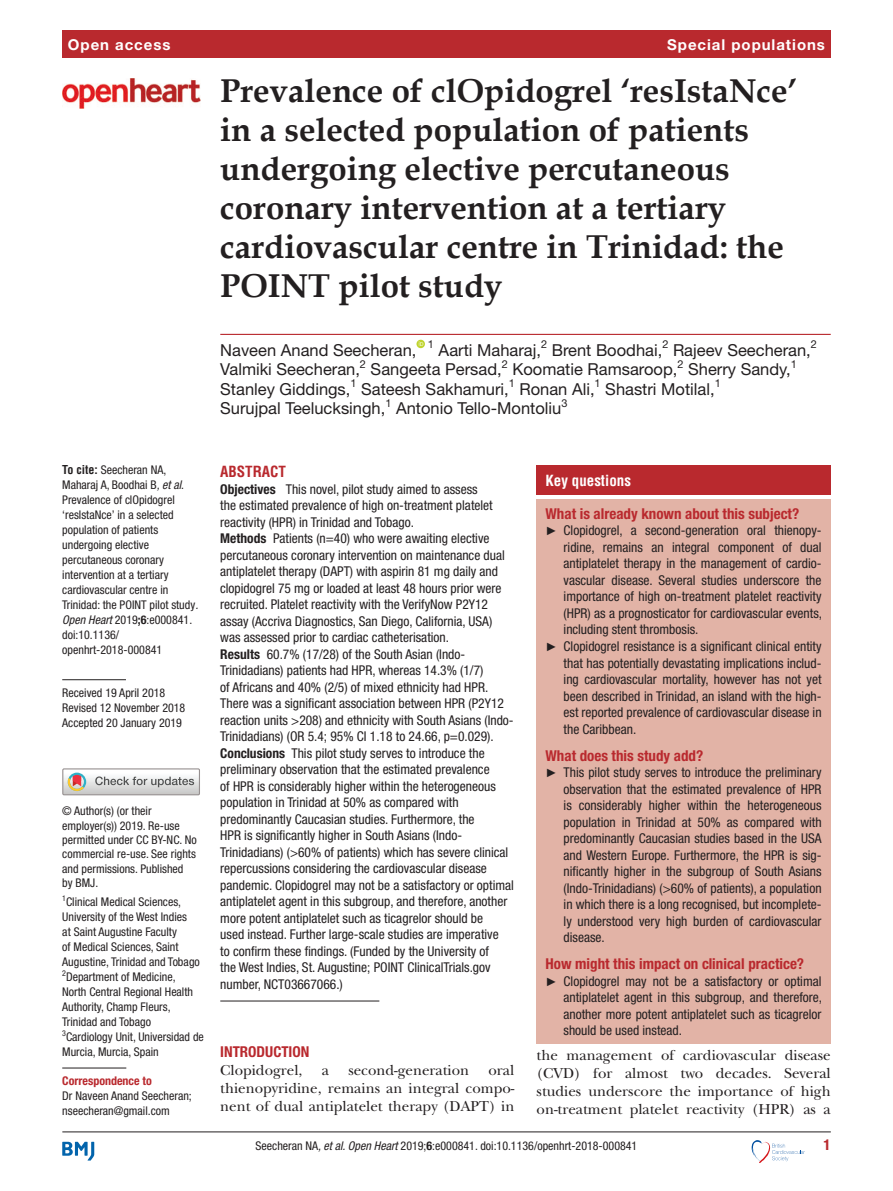
<style>
.page{position:relative;width:893px;height:1191px;background:#fff}
.page>*{position:absolute;margin:0;border:0;box-sizing:border-box;transform-origin:0 0}
.t1{font:700 33px/39px "Book Antiqua";color:#231f20}
.t2{font:16.5px "Helvetica Neue LT Std";color:#231f20}
.t3{font:15px/18px "New Baskerville";color:#231f20;text-align:justify}
.t4{font:700 condensed 15px "Helvetica Neue LT Std";color:#b9292e}
.t5{font:700 15px "Helvetica Neue LT Std";letter-spacing:.065em;color:#fff}
.t6{font:700 condensed 15px "Helvetica";color:#fff}
.t7{font:700 condensed 15px "Helvetica";color:#b9292e}
.t8{font:condensed 13.5px/16.5px "Helvetica Neue LT Std";color:#231f20;text-align:justify}
.t9{font:condensed 12px/15px "Helvetica Neue LT Std";color:#231f20}
.t10{font:700 condensed 12px "Helvetica Neue LT Std";color:#b9292e}
.t11{font:10.95px "Helvetica Neue LT Std";color:#231f20}
.s1{font-family:"Helvetica LT Std";font-weight:700}
.s2{font-style:italic}
.s3{font-weight:700}
.s4{font-family:"Arial";font-stretch:normal;font-size:12px}
</style>
<div class="page">
<div style="left:62px;top:31px;width:769px;height:27px;background:#b9292e"></div>
<hr style="left:62px;top:1131px;width:769px;height:1px;background:#231f20">
<svg style="left:752px;top:1140px;width:53px;height:23px"></svg>
<svg style="left:62px;top:1141px;width:32px;height:19px"></svg>
<hr style="left:62px;top:679px;width:64px;height:1px;background:#231f20">
<hr style="left:62px;top:1067px;width:64px;height:1px;background:#231f20">
<hr style="left:220px;top:334px;width:611px;height:1px;background:#b9292e">
<svg style="left:416px;top:340px;width:9px;height:8px"></svg>
<div style="left:62px;top:768px;width:138px;height:27px;border:1px solid #969090"></div>
<svg style="left:63px;top:769px;width:136px;height:25px"></svg>
<img style="left:62px;top:78px;width:138px;height:30px">
<div style="left:537px;top:465px;width:294px;height:30px;background:#b9292e"></div>
<div style="left:537px;top:499px;width:294px;height:545px;background:#e2b3a6"></div>
<hr style="left:220px;top:1000px;width:159px;height:1px;background:#231f20">
<p class="t5" style="left:68px;top:35px;width:104px">Open access</p>
<p class="t5" style="left:667px;top:35px;width:159px">Special populations</p>
<h1 class="t1" style="left:220px;top:71px;width:578px">Prevalence of clOpidogrel ‘resIstaNce’ in a selected population of patients undergoing elective percutaneous coronary intervention at a tertiary cardiovascular centre in Trinidad: the POINT pilot study</h1>
<p class="t2" style="left:220px;top:340px;width:198px">Naveen Anand Seecheran,</p>
<p class="t11" style="left:428px;top:338px;width:8px">1</p>
<p class="t2" style="left:439px;top:340px;width:104px">Aarti Maharaj,</p>
<p class="t11" style="left:541px;top:338px;width:8px">2</p>
<p class="t2" style="left:552px;top:340px;width:112px">Brent Boodhai,</p>
<p class="t11" style="left:662px;top:338px;width:8px">2</p>
<p class="t2" style="left:673px;top:340px;width:139px">Rajeev Seecheran,</p>
<p class="t11" style="left:811px;top:338px;width:8px">2</p>
<p class="t2" style="left:220px;top:359px;width:141px">Valmiki Seecheran,</p>
<p class="t11" style="left:360px;top:357px;width:8px">2</p>
<p class="t2" style="left:371px;top:359px;width:133px">Sangeeta Persad,</p>
<p class="t11" style="left:502px;top:357px;width:8px">2</p>
<p class="t2" style="left:512px;top:359px;width:167px">Koomatie Ramsaroop,</p>
<p class="t11" style="left:677px;top:357px;width:8px">2</p>
<p class="t2" style="left:688px;top:359px;width:104px">Sherry Sandy,</p>
<p class="t11" style="left:791px;top:357px;width:8px">1</p>
<p class="t2" style="left:220px;top:379px;width:132px">Stanley Giddings,</p>
<p class="t11" style="left:350px;top:377px;width:8px">1</p>
<p class="t2" style="left:361px;top:379px;width:149px">Sateesh Sakhamuri,</p>
<p class="t11" style="left:509px;top:377px;width:8px">1</p>
<p class="t2" style="left:519px;top:379px;width:77px">Ronan Ali,</p>
<p class="t11" style="left:595px;top:377px;width:8px">1</p>
<p class="t2" style="left:605px;top:379px;width:111px">Shastri Motilal,</p>
<p class="t11" style="left:715px;top:377px;width:8px">1</p>
<p class="t2" style="left:220px;top:398px;width:167px">Surujpal Teelucksingh,</p>
<p class="t11" style="left:385px;top:396px;width:8px">1</p>
<p class="t2" style="left:396px;top:398px;width:167px">Antonio Tello-Montoliu</p>
<p class="t11" style="left:561px;top:396px;width:8px">3</p>
<p class="t9" style="left:62px;top:462px;width:138px"><span class="s1">To cite:</span> Seecheran NA,<br>Maharaj A, Boodhai B<span class="s2">, et al</span>.<br>Prevalence of clOpidogrel ‘resIstaNce’ in a selected population of patients undergoing elective percutaneous coronary intervention at a tertiary cardiovascular centre in<br>Trinidad: the POINT pilot study<span class="s2">.<br>Open Heart</span> 2019<span class="s3">;6</span>:e000841. doi:10.1136/ openhrt-2018-000841</p>
<p class="t9" style="left:62px;top:685px;width:125px">Received 19 April 2018<br>Revised 12 November 2018<br>Accepted 20 January 2019</p>
<p class="t9" style="left:62px;top:803px;width:136px;line-height:14.4px">© Author(s) (or their employer(s)) 2019. Re-use permitted under CC BY-NC. No commercial re-use. See rights and permissions. Published by BMJ.</p>
<p class="t9" style="left:62px;top:894px;width:143px"><sup>1</sup>Clinical Medical Sciences,<br>University of the West Indies<br>at Saint Augustine Faculty<br>of Medical Sciences, Saint<br>Augustine, Trinidad and Tobago<br><sup>2</sup>Department of Medicine,<br>North Central Regional Health<br>Authority, Champ Fleurs,<br>Trinidad and Tobago<br><sup>3</sup>Cardiology Unit, Universidad de<br>Murcia, Murcia, Spain</p>
<p class="t10" style="left:62px;top:1073px;width:91px">Correspondence to</p>
<p class="t9" style="left:62px;top:1088px;width:131px">Dr Naveen Anand Seecheran; nseecheran@gmail.com</p>
<p class="t7" style="left:220px;top:462px;width:67px">Abstract</p>
<p class="t8" style="left:220px;top:480px;width:295px;text-align:left"><span class="s3">Objectives</span> This novel, pilot study aimed to assess<br>the estimated prevalence of high on-treatment platelet reactivity (HPR) in Trinidad and Tobago.<br><span class="s3">Methods</span> Patients (n=40) who were awaiting elective percutaneous coronary intervention on maintenance dual antiplatelet therapy (DAPT) with aspirin 81 mg daily and clopidogrel 75 mg or loaded at least 48 hours prior were recruited. Platelet reactivity with the VerifyNow P2Y12 assay (Accriva Diagnostics, San Diego, California, USA) was assessed prior to cardiac catheterisation.<br><span class="s3">Results</span> 60.7% (17/28) of the South Asian (Indo-Trinidadians) patients had HPR, whereas 14.3% (1/7)<br>of Africans and 40% (2/5) of mixed ethnicity had HPR.<br>There was a significant association between HPR (P2Y12 reaction units &gt;208) and ethnicity with South Asians (Indo-Trinidadians) (OR 5.4; 95% CI 1.18 to 24.66, p=0.029).<br><span class="s3">Conclusions</span> This pilot study serves to introduce the preliminary observation that the estimated prevalence<br>of HPR is considerably higher within the heterogeneous population in Trinidad at 50% as compared with predominantly Caucasian studies. Furthermore, the<br>HPR is significantly higher in South Asians (Indo-Trinidadians) (&gt;60% of patients) which has severe clinical repercussions considering the cardiovascular disease pandemic. Clopidogrel may not be a satisfactory or optimal antiplatelet agent in this subgroup, and therefore, another more potent antiplatelet such as ticagrelor should be<br>used instead. Further large-scale studies are imperative<br>to confirm these findings. (Funded by the University of<br>the West Indies, St. Augustine; POINT ClinicalTrials.gov number, NCT03667066.)</p>
<p class="t4" style="left:220px;top:1042px;width:91px">Introduction</p>
<p class="t3" style="left:220px;top:1061px;width:84px">Clopidogrel,</p>
<p class="t3" style="left:322px;top:1061px;width:9px">a</p>
<p class="t3" style="left:348px;top:1061px;width:122px">second-generation</p>
<p class="t3" style="left:220px;top:1061px;width:296px;text-indent:268px">oral thienopyridine, remains an integral compo&shy;nent of dual antiplatelet therapy (DAPT) in</p>
<p class="t6" style="left:546px;top:471px;width:87px">Key questions</p>
<p class="t4" style="left:546px;top:504px;width:255px">What is already known about this subject?</p>
<p class="t8" style="left:546px;top:522px;width:277px"><span class="s4">►</span> Clopidogrel, a second-generation oral thienopy-</p>
<p class="t8" style="left:564px;top:539px;width:259px">ridine, remains an integral component of dual</p>
<p class="t8" style="left:564px;top:555px;width:259px">antiplatelet therapy in the management of cardio-</p>
<p class="t8" style="left:564px;top:572px;width:259px">vascular disease. Several studies underscore the</p>
<p class="t8" style="left:564px;top:588px;width:259px">importance of high on-treatment platelet reactivity</p>
<p class="t8" style="left:564px;top:605px;width:260px">(HPR) as a prognosticator for cardiovascular events,</p>
<p class="t8" style="left:564px;top:621px;width:136px">including stent thrombosis.</p>
<p class="t8" style="left:546px;top:638px;width:278px"><span class="s4">►</span> Clopidogrel resistance is a significant clinical entity</p>
<p class="t8" style="left:564px;top:654px;width:259px">that has potentially devastating implications includ-</p>
<p class="t8" style="left:564px;top:671px;width:259px">ing cardiovascular mortality, however has not yet</p>
<p class="t8" style="left:564px;top:687px;width:260px">been described in Trinidad, an island with the high-</p>
<p class="t8" style="left:564px;top:704px;width:259px">est reported prevalence of cardiovascular disease in</p>
<p class="t8" style="left:564px;top:720px;width:74px">the Caribbean.</p>
<p class="t4" style="left:546px;top:746px;width:159px">What does this study add?</p>
<p class="t8" style="left:564px;top:764px;width:260px;text-indent:-18px"><span class="s4">►</span> This pilot study serves to introduce the preliminary observation that the estimated prevalence of HPR is considerably higher within the heterogeneous population in Trinidad at 50% as compared with predominantly Caucasian studies based in the USA and Western Europe. Furthermore, the HPR is sig&shy;nificantly higher in the subgroup of South Asians (Indo-Trinidadians) (&gt;60% of patients), a population in which there is a long recognised, but incomplete&shy;ly understood very high burden of cardiovascular disease.</p>
<p class="t4" style="left:546px;top:954px;width:260px">How might this impact on clinical practice?</p>
<p class="t8" style="left:564px;top:972px;width:260px;text-indent:-18px"><span class="s4">►</span> Clopidogrel may not be a satisfactory or optimal antiplatelet agent in this subgroup, and therefore, another more potent antiplatelet such as ticagrelor should be used instead.</p>
<p class="t3" style="left:537px;top:1046px;width:296px">the management of cardiovascular disease (CVD) for almost two decades. Several studies underscore the importance of high on-treatment platelet reactivity (HPR) as a</p>
<p class="t9" style="left:256px;top:1138px;width:383px">Seecheran NA<span class="s2">, et al. Open Heart</span> 2019;<span class="s3">6</span>:e000841. doi:10.1136/openhrt-2018-000841</p>
<p class="t4" style="left:824px;top:1135px;width:9px">1</p>
</div>
